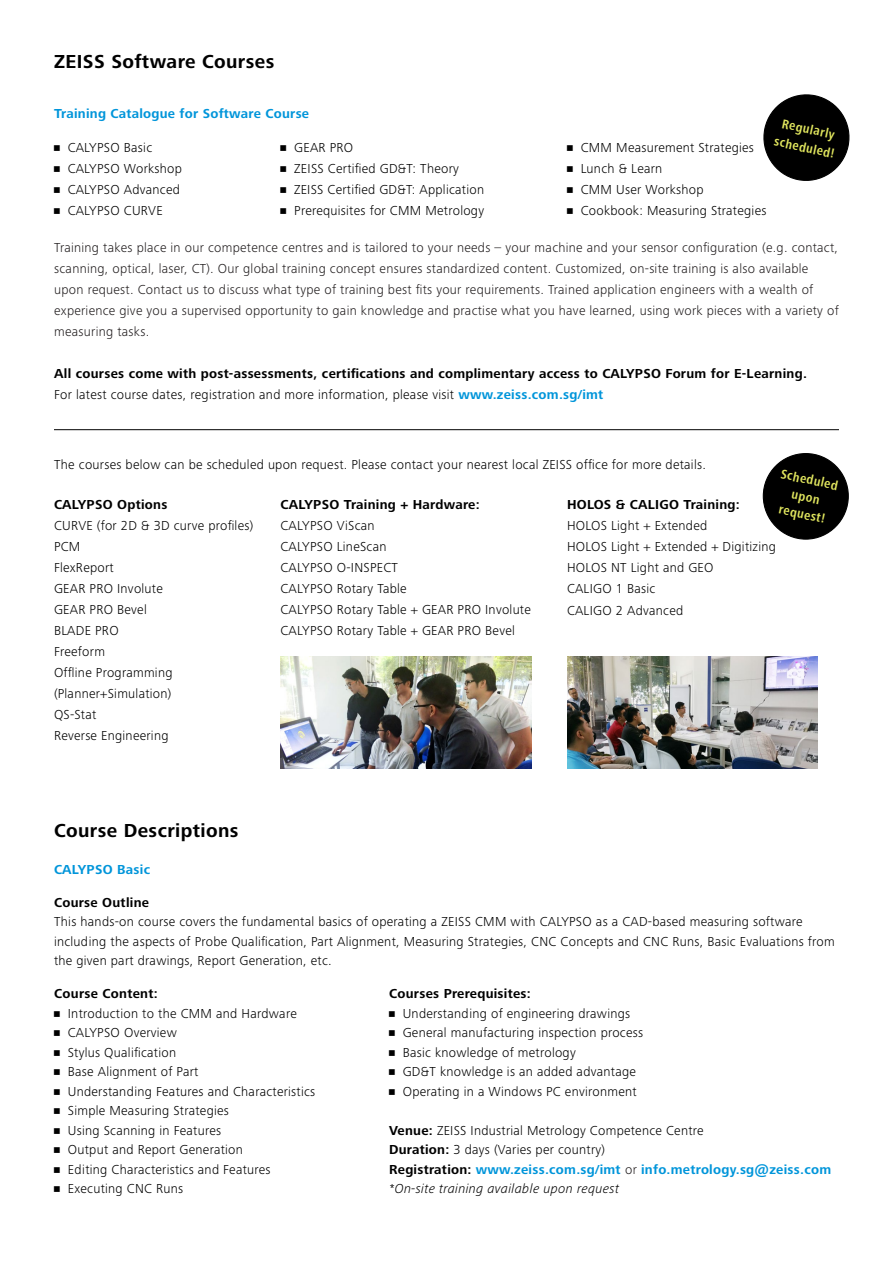
<style>
.page{position:relative;width:893px;height:1263px;background:#fff}
.page>*{position:absolute;margin:0;border:0;box-sizing:border-box;transform-origin:0 0}
.t1{font:700 19.5px "Zeiss Frutiger Next Pro";letter-spacing:.02em;color:#000}
.t2{font:300 13.5px/21px "Zeiss Frutiger Next Pro";letter-spacing:.02em;color:#000}
.t3{font:300 13.5px/21px "Zeiss Frutiger Next Pro";letter-spacing:.02em;color:#231f20}
.t4{font:700 13.5px/21px "Zeiss Frutiger Next Pro";letter-spacing:.02em;color:#000}
.t5{font:700 13.5px "Zeiss Frutiger Next Pro";letter-spacing:.02em;color:#0095da}
.t6{font:700 condensed 13.5px/17.5px "Zeiss Frutiger Next Pro";color:#e0e55e;text-align:center}
.s1{font-weight:300}
.s2{color:#0095da}
.s3{font-weight:700}
.s4{font-weight:700;color:#0095da}
.s5{color:#231f20}
.s6{font-style:italic}
</style>
<div class="page">
<div style="left:763px;top:454px;width:85px;height:85px;background:#000;border-radius:50%"></div>
<svg style="left:763px;top:94px;width:87px;height:87px"></svg>
<hr style="left:54px;top:429px;width:785px;height:1px;background:#000">
<img style="left:567px;top:656px;width:250px;height:113px">
<img style="left:281px;top:656px;width:250px;height:113px">
<h1 class="t1" style="left:54px;top:50px;width:222px">ZEISS Software Courses</h1>
<p class="t5" style="left:54px;top:106px;width:257px">Training Catalogue for Software Course</p>
<p class="t2" style="left:54px;top:137px;width:100px">• CALYPSO Basic</p>
<p class="t2" style="left:54px;top:158px;width:129px">• CALYPSO Workshop</p>
<p class="t2" style="left:54px;top:179px;width:127px">• CALYPSO Advanced</p>
<p class="t2" style="left:54px;top:200px;width:110px">• CALYPSO CURVE</p>
<p class="t2" style="left:281px;top:137px;width:74px">• GEAR PRO</p>
<p class="t2" style="left:281px;top:158px;width:180px">• ZEISS Certified GD&amp;T: Theory</p>
<p class="t2" style="left:281px;top:179px;width:205px">• ZEISS Certified GD&amp;T: Application</p>
<p class="t2" style="left:281px;top:200px;width:205px">• Prerequisites for CMM Metrology</p>
<p class="t2" style="left:567px;top:137px;width:188px">• CMM Measurement Strategies</p>
<p class="t2" style="left:567px;top:158px;width:97px">• Lunch &amp; Learn</p>
<p class="t2" style="left:567px;top:179px;width:138px">• CMM User Workshop</p>
<p class="t2" style="left:567px;top:200px;width:201px">• Cookbook: Measuring Strategies</p>
<p class="t6" style="left:780px;top:113px;width:63px;line-height:18.9px;text-align:left;rotate:12deg">Regularly scheduled!</p>
<p class="t3" style="left:54px;top:237px;width:786px">Training takes place in our competence centres and is tailored to your needs – your machine and your sensor configuration (e.g. contact, scanning, optical, laser, CT). Our global training concept ensures standardized content. Customized, on-site training is also available upon request. Contact us to discuss what type of training best fits your requirements. Trained application engineers with a wealth of experience give you a supervised opportunity to gain knowledge and practise what you have learned, using work pieces with a variety of measuring tasks.</p>
<p class="t4" style="left:54px;top:363px;width:754px">All courses come with post-assessments, certifications and complimentary access to CALYPSO Forum for E-Learning.<br><span class="s1">For latest course dates, registration and more information, please visit</span> <span class="s2">www.zeiss.com.sg/imt</span></p>
<p class="t2" style="left:54px;top:454px;width:653px">The courses below can be scheduled upon request. Please contact your nearest local ZEISS office for more details.</p>
<p class="t6" style="left:783px;top:465px;width:60px;rotate:12deg">Scheduled upon request!</p>
<p class="t4" style="left:281px;top:494px;width:201px">CALYPSO Training + Hardware:</p>
<p class="t2" style="left:281px;top:515px;width:252px">CALYPSO ViScan<br>CALYPSO LineScan<br>CALYPSO O-INSPECT<br>CALYPSO Rotary Table<br>CALYPSO Rotary Table + GEAR PRO Involute<br>CALYPSO Rotary Table + GEAR PRO Bevel</p>
<p class="t4" style="left:54px;top:494px;width:115px">CALYPSO Options</p>
<p class="t2" style="left:54px;top:515px;width:201px">CURVE (for 2D &amp; 3D curve profiles)<br>PCM<br>FlexReport<br>GEAR PRO Involute<br>GEAR PRO Bevel<br>BLADE PRO<br>Freeform<br>Offline Programming (Planner+Simulation)<br>QS-Stat<br>Reverse Engineering</p>
<p class="t4" style="left:567px;top:494px;width:174px">HOLOS &amp; CALIGO Training:</p>
<p class="t2" style="left:567px;top:515px;width:210px">HOLOS Light + Extended<br>HOLOS Light + Extended + Digitizing<br>HOLOS NT Light and GEO<br>CALIGO 1 Basic<br>CALIGO 2 Advanced</p>
<h1 class="t1" style="left:54px;top:819px;width:186px">Course Descriptions</h1>
<p class="t5" style="left:54px;top:862px;width:98px">CALYPSO Basic</p>
<p class="t4" style="left:54px;top:892px;width:97px">Course Outline</p>
<p class="t2" style="left:54px;top:912px;width:782px;line-height:19.5px">This hands-on course covers the fundamental basics of operating a ZEISS CMM with CALYPSO as a CAD-based measuring software including the aspects of Probe Qualification, Part Alignment, Measuring Strategies, CNC Concepts and CNC Runs, Basic Evaluations from the given part drawings, Report Generation, etc.</p>
<p class="t4" style="left:54px;top:983px;width:105px">Course Content:</p>
<p class="t2" style="left:54px;top:1003px;width:244px">• Introduction to the CMM and Hardware</p>
<p class="t2" style="left:54px;top:1022px;width:124px">• CALYPSO Overview</p>
<p class="t2" style="left:54px;top:1042px;width:123px">• Stylus Qualification</p>
<p class="t2" style="left:54px;top:1061px;width:146px">• Base Alignment of Part</p>
<p class="t2" style="left:54px;top:1081px;width:263px">• Understanding Features and Characteristics</p>
<p class="t2" style="left:54px;top:1100px;width:176px">• Simple Measuring Strategies</p>
<p class="t2" style="left:54px;top:1120px;width:168px">• Using Scanning in Features</p>
<p class="t2" style="left:54px;top:1139px;width:190px">• Output and Report Generation</p>
<p class="t2" style="left:54px;top:1158px;width:218px">• Editing Characteristics and Features</p>
<p class="t2" style="left:54px;top:1178px;width:131px">• Executing CNC Runs</p>
<p class="t4" style="left:389px;top:983px;width:143px">Courses Prerequisites:</p>
<p class="t2" style="left:389px;top:1002px;width:243px">• Understanding of engineering drawings</p>
<p class="t2" style="left:389px;top:1022px;width:256px">• General manufacturing inspection process</p>
<p class="t2" style="left:389px;top:1041px;width:188px">• Basic knowledge of metrology</p>
<p class="t2" style="left:389px;top:1061px;width:248px">• GD&amp;T knowledge is an added advantage</p>
<p class="t2" style="left:389px;top:1080px;width:249px">• Operating in a Windows PC environment</p>
<p class="t2" style="left:389px;top:1120px;width:444px;line-height:19.5px"><span class="s3">Venue:</span> ZEISS Industrial Metrology Competence Centre<br><span class="s3">Duration:</span> 3 days (Varies per country)<br><span class="s3">Registration:</span> <span class="s4">www.zeiss.com.sg/imt</span> <span class="s5">or</span> <span class="s4">info.metrology.sg@zeiss.com </span><span class="s6">*On-site training available upon request</span></p>
</div>
